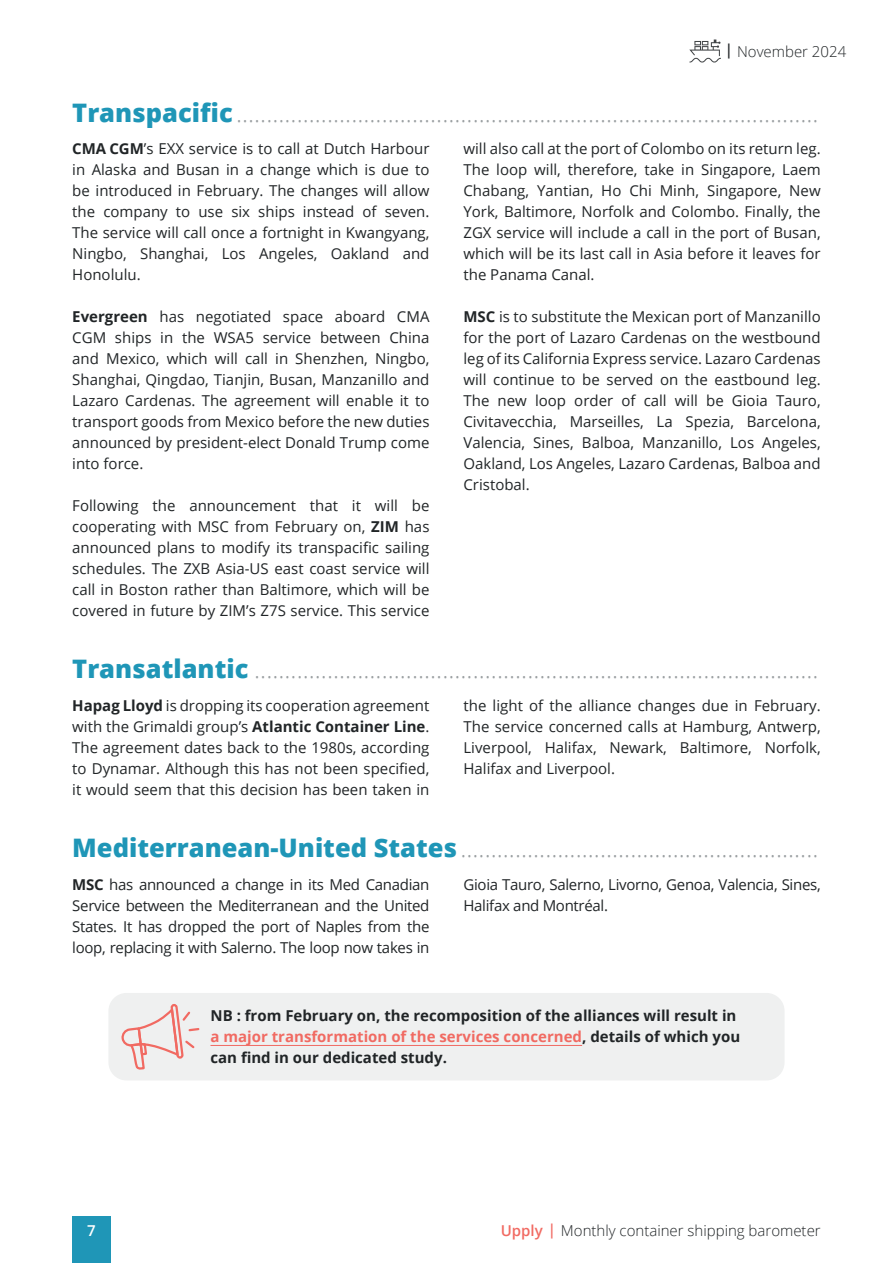
<style>
.page{position:relative;width:893px;height:1263px;background:#fff}
.page>*{position:absolute;margin:0;border:0;box-sizing:border-box;transform-origin:0 0}
.t1{font:300 25.5px "Open Sans";color:#9ba0a2}
.t2{font:15px/21px "Open Sans";color:#212527;text-align:justify}
.t3{font:700 15px/21px "Open Sans";color:#212527}
.t4{font:15px/21px "Open Sans";letter-spacing:-.02em;color:#212527}
.t5{font:300 15px "Open Sans";color:#212527}
.t6{font:600 15px "Open Sans";color:#fff}
.s1{font-weight:600}
.s2{font-weight:800;color:#1f96b7}
.s3{font-weight:700}
.s4{color:#f16a62}
.s5{font-weight:600;color:#f16a62}
</style>
<div class="page">
<div style="left:108px;top:993px;width:676px;height:87px;background:#eff0f0;border-radius:18px"></div>
<hr style="left:210px;top:1045px;width:372px;height:1px;background:#f16a62">
<svg style="left:121px;top:1004px;width:79px;height:66px"></svg>
<div style="left:72px;top:1216px;width:39px;height:47px;background:#1f96b7"></div>
<svg style="left:689px;top:40px;width:32px;height:23px"></svg>
<p class="t5" style="left:725px;top:41px;width:123px"><span class="s1">|</span> November 2024</p>
<h1 class="t1" style="left:72px;top:95px;width:748px"><span class="s2">Transpacific</span>................................................................................................</h1>
<p class="t2" style="left:72px;top:138px;width:359px"><span class="s3">CMA CGM</span>’s EXX service is to call at Dutch Harbour in Alaska and Busan in a change which is due to be introduced in February. The changes will allow the company to use six ships instead of seven.<br>The service will call once a fortnight in Kwangyang, Ningbo, Shanghai, Los Angeles, Oakland and Honolulu.</p>
<p class="t2" style="left:72px;top:306px;width:359px"><span class="s3">Evergreen</span> has negotiated space aboard CMA CGM ships in the WSA5 service between China and Mexico, which will call in Shenzhen, Ningbo, Shanghai, Qingdao, Tianjin, Busan, Manzanillo and Lazaro Cardenas. The agreement will enable it to transport goods from Mexico before the new duties announced by president-elect Donald Trump come into force.</p>
<p class="t2" style="left:72px;top:495px;width:359px">Following the announcement that it will be cooperating with MSC from February on, <span class="s3">ZIM</span> has announced plans to modify its transpacific sailing schedules. The ZXB Asia-US east coast service will call in Boston rather than Baltimore, which will be covered in future by ZIM’s Z7S service. This service</p>
<p class="t2" style="left:463px;top:138px;width:359px">will also call at the port of Colombo on its return leg.<br>The loop will, therefore, take in Singapore, Laem Chabang, Yantian, Ho Chi Minh, Singapore, New York, Baltimore, Norfolk and Colombo. Finally, the ZGX service will include a call in the port of Busan, which will be its last call in Asia before it leaves for the Panama Canal.</p>
<p class="t2" style="left:463px;top:306px;width:359px"><span class="s3">MSC</span> is to substitute the Mexican port of Manzanillo for the port of Lazaro Cardenas on the westbound leg of its California Express service. Lazaro Cardenas will continue to be served on the eastbound leg.<br>The new loop order of call will be Gioia Tauro, Civitavecchia, Marseilles, La Spezia, Barcelona, Valencia, Sines, Balboa, Manzanillo, Los Angeles, Oakland, Los Angeles, Lazaro Cardenas, Balboa and Cristobal.</p>
<h1 class="t1" style="left:72px;top:652px;width:748px"><span class="s2">Transatlantic</span> .............................................................................................</h1>
<p class="t2" style="left:72px;top:695px;width:359px"><span class="s3">Hapag Lloyd</span> is dropping its cooperation agreement with the Grimaldi group’s <span class="s3">Atlantic Container Line</span>.<br>The agreement dates back to the 1980s, according to Dynamar. Although this has not been specified, it would seem that this decision has been taken in</p>
<p class="t2" style="left:463px;top:695px;width:359px">the light of the alliance changes due in February.<br>The service concerned calls at Hamburg, Antwerp, Liverpool, Halifax, Newark, Baltimore, Norfolk, Halifax and Liverpool.</p>
<h1 class="t1" style="left:72px;top:830px;width:748px"><span class="s2">Mediterranean-United States</span>...........................................................</h1>
<p class="t2" style="left:72px;top:874px;width:359px"><span class="s3">MSC</span> has announced a change in its Med Canadian Service between the Mediterranean and the United States. It has dropped the port of Naples from the loop, replacing it with Salerno. The loop now takes in</p>
<p class="t4" style="left:463px;top:874px;width:359px">Gioia Tauro, Salerno, Livorno, Genoa, Valencia, Sines,<br>Halifax and Montréal.</p>
<p class="t3" style="left:210px;top:1005px;width:531px">NB : from February on, the recomposition of the alliances will result in <span class="s4">a major transformation of the services concerned</span>, details of which you can find in our dedicated study.</p>
<p class="t6" style="left:87px;top:1220px;width:10px">7</p>
<p class="t5" style="left:501px;top:1220px;width:322px"><span class="s5">Upply |</span> Monthly container shipping barometer</p>
</div>
